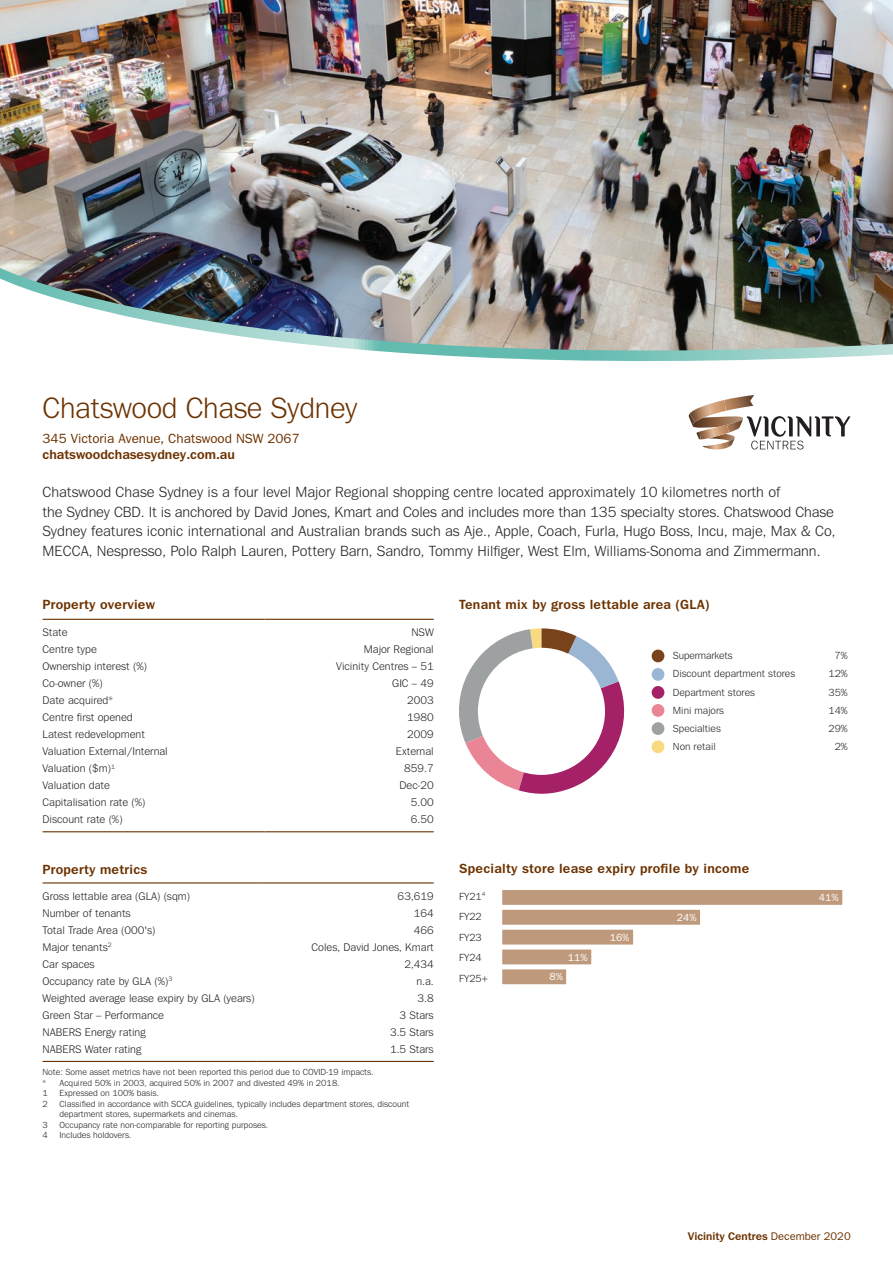
<style>
.page{position:relative;width:893px;height:1263px;background:#fff}
.page>*{position:absolute;margin:0;border:0;box-sizing:border-box;transform-origin:0 0}
.t1{font:30px "Tee Franklin";letter-spacing:-.01em;color:#6d3201}
.t2{font:15px/19.5px "Tee Franklin";color:#231f20}
.t3{font:700 13.5px "Tee Franklin";letter-spacing:.02em;color:#6d3201}
.t4{font:500 13.5px "Tee Franklin";color:#6d3201}
.t5{font:700 13.5px "Tee Franklin";color:#6d3201}
.t6{font:11.25px "Tee Franklin";color:#231f20}
.t7{font:700 11.25px "Tee Franklin";color:#6d3201}
.t8{font:10.5px/20.4px "Tee Franklin";color:#231f20}
.t9{font:500 10.5px "Tee Franklin";color:#fff}
.t10{font:9px/10.5px "Tee Franklin";color:#231f20}
.s1{font-weight:500}
</style>
<div class="page">
<svg style="left:689px;top:395px;width:161px;height:55px"></svg>
<div style="left:501px;top:968px;width:67px;height:18px;background:#bf997b"></div>
<div style="left:499px;top:966px;width:70px;height:21px;border:3px solid #fff"></div>
<div style="left:501px;top:948px;width:92px;height:18px;background:#bf997b"></div>
<div style="left:499px;top:946px;width:95px;height:21px;border:3px solid #fff"></div>
<div style="left:501px;top:928px;width:134px;height:18px;background:#bf997b"></div>
<div style="left:499px;top:927px;width:137px;height:20px;border:3px solid #fff"></div>
<div style="left:501px;top:908px;width:200px;height:18px;background:#bf997b"></div>
<div style="left:499px;top:907px;width:204px;height:21px;border:3px solid #fff"></div>
<div style="left:501px;top:888px;width:343px;height:18px;background:#bf997b"></div>
<div style="left:499px;top:887px;width:346px;height:21px;border:3px solid #fff"></div>
<svg style="left:459px;top:628px;width:166px;height:166px"></svg>
<div style="left:478px;top:648px;width:127px;height:127px;background:#fff;border-radius:50%"></div>
<div style="left:652px;top:650px;width:12px;height:12px;background:#78431a;border-radius:50%"></div>
<div style="left:652px;top:668px;width:12px;height:13px;background:#9ab6d3;border-radius:50%"></div>
<div style="left:652px;top:686px;width:12px;height:13px;background:#a42067;border-radius:50%"></div>
<div style="left:652px;top:704px;width:12px;height:13px;background:#ea8596;border-radius:50%"></div>
<div style="left:652px;top:722px;width:12px;height:13px;background:#9ea1a1;border-radius:50%"></div>
<div style="left:652px;top:740px;width:12px;height:13px;background:#f8da81;border-radius:50%"></div>
<hr style="left:43px;top:619px;width:221px;height:1px;background:#6d3201">
<hr style="left:264px;top:619px;width:170px;height:1px;background:#6d3201">
<hr style="left:43px;top:831px;width:221px;height:1px;background:#6d3201">
<hr style="left:264px;top:831px;width:170px;height:1px;background:#6d3201">
<hr style="left:43px;top:882px;width:214px;height:1px;background:#6d3201">
<hr style="left:257px;top:882px;width:177px;height:1px;background:#6d3201">
<hr style="left:43px;top:1061px;width:214px;height:1px;background:#6d3201">
<hr style="left:257px;top:1061px;width:177px;height:1px;background:#6d3201">
<svg style="left:391px;top:352px;width:502px;height:9px"></svg>
<img style="left:0;top:0;width:893px;height:352px">
<h1 class="t1" style="left:43px;top:390px;width:317px">Chatswood Chase Sydney</h1>
<p class="t4" style="left:43px;top:430px;width:259px">345 Victoria Avenue, Chatswood NSW 2067</p>
<p class="t5" style="left:43px;top:447px;width:194px">chatswoodchasesydney.com.au</p>
<p class="t2" style="left:43px;top:483px;width:794px">Chatswood Chase Sydney is a four level Major Regional shopping centre located approximately 10 kilometres north of<br>the Sydney CBD. It is anchored by David Jones, Kmart and Coles and includes more than 135 specialty stores. Chatswood Chase Sydney features iconic international and Australian brands such as Aje., Apple, Coach, Furla, Hugo Boss, Incu, maje, Max &amp; Co, MECCA, Nespresso, Polo Ralph Lauren, Pottery Barn, Sandro, Tommy Hilfiger, West Elm, Williams-Sonoma and Zimmermann.</p>
<p class="t3" style="left:43px;top:597px;width:114px">Property overview</p>
<p class="t3" style="left:459px;top:597px;width:252px">Tenant mix by gross lettable area (GLA)</p>
<p class="t6" style="left:43px;top:626px;width:27px">State</p>
<p class="t6" style="left:411px;top:626px;width:24px">NSW</p>
<p class="t6" style="left:43px;top:643px;width:56px">Centre type</p>
<p class="t6" style="left:364px;top:643px;width:71px">Major Regional</p>
<p class="t6" style="left:43px;top:660px;width:106px">Ownership interest (%)</p>
<p class="t6" style="left:336px;top:660px;width:99px">Vicinity Centres – 51</p>
<p class="t6" style="left:43px;top:677px;width:62px">Co-owner (%)</p>
<p class="t6" style="left:392px;top:677px;width:43px">GIC – 49</p>
<p class="t6" style="left:43px;top:694px;width:72px">Date acquired*</p>
<p class="t6" style="left:407px;top:694px;width:28px">2003</p>
<p class="t6" style="left:43px;top:711px;width:92px">Centre first opened</p>
<p class="t6" style="left:407px;top:711px;width:28px">1980</p>
<p class="t6" style="left:43px;top:728px;width:104px">Latest redevelopment</p>
<p class="t6" style="left:407px;top:728px;width:28px">2009</p>
<p class="t6" style="left:43px;top:745px;width:127px">Valuation External/Internal</p>
<p class="t6" style="left:396px;top:745px;width:39px">External</p>
<p class="t6" style="left:43px;top:762px;width:74px">Valuation ($m)<sup>1</sup></p>
<p class="t6" style="left:404px;top:762px;width:31px">859.7</p>
<p class="t6" style="left:43px;top:779px;width:69px">Valuation date</p>
<p class="t6" style="left:399px;top:779px;width:36px">Dec-20</p>
<p class="t6" style="left:43px;top:796px;width:105px">Capitalisation rate (%)</p>
<p class="t6" style="left:411px;top:796px;width:24px">5.00</p>
<p class="t6" style="left:43px;top:813px;width:82px">Discount rate (%)</p>
<p class="t6" style="left:411px;top:813px;width:24px">6.50</p>
<p class="t3" style="left:43px;top:861px;width:106px">Property metrics</p>
<p class="t6" style="left:43px;top:889px;width:149px">Gross lettable area (GLA) (sqm)</p>
<p class="t6" style="left:398px;top:889px;width:38px">63,619</p>
<p class="t6" style="left:43px;top:906px;width:90px">Number of tenants</p>
<p class="t6" style="left:414px;top:906px;width:22px">164</p>
<p class="t6" style="left:43px;top:923px;width:114px">Total Trade Area (000's)</p>
<p class="t6" style="left:414px;top:923px;width:22px">466</p>
<p class="t6" style="left:43px;top:940px;width:71px">Major tenants<sup>2</sup></p>
<p class="t6" style="left:312px;top:940px;width:124px">Coles, David Jones, Kmart</p>
<p class="t6" style="left:43px;top:957px;width:54px">Car spaces</p>
<p class="t6" style="left:404px;top:957px;width:31px">2,434</p>
<p class="t6" style="left:43px;top:974px;width:131px">Occupancy rate by GLA (%)<sup>3</sup></p>
<p class="t6" style="left:416px;top:974px;width:19px">n.a.</p>
<p class="t6" style="left:43px;top:991px;width:214px">Weighted average lease expiry by GLA (years)</p>
<p class="t6" style="left:417px;top:991px;width:18px">3.8</p>
<p class="t6" style="left:43px;top:1008px;width:123px">Green Star – Performance</p>
<p class="t6" style="left:400px;top:1008px;width:36px">3 Stars</p>
<p class="t6" style="left:43px;top:1025px;width:105px">NABERS Energy rating</p>
<p class="t6" style="left:390px;top:1025px;width:45px">3.5 Stars</p>
<p class="t6" style="left:43px;top:1043px;width:100px">NABERS Water rating</p>
<p class="t6" style="left:390px;top:1043px;width:45px">1.5 Stars</p>
<p class="t10" style="left:43px;top:1067px;width:333px">Note: Some asset metrics have not been reported this period due to COVID-19 impacts. * Acquired 50% in 2003, acquired 50% in 2007 and divested 49% in 2018.<br>1</p>
<p class="t10" style="left:60px;top:1088px;width:101px">Expressed on 100% basis.</p>
<p class="t10" style="left:43px;top:1098px;width:7px">2</p>
<p class="t10" style="left:60px;top:1098px;width:351px">Classified in accordance with SCCA guidelines, typically includes department stores, discount department stores, supermarkets and cinemas.</p>
<p class="t10" style="left:43px;top:1119px;width:7px">3</p>
<p class="t10" style="left:60px;top:1119px;width:210px">Occupancy rate non-comparable for reporting purposes.</p>
<p class="t10" style="left:43px;top:1130px;width:7px">4</p>
<p class="t10" style="left:60px;top:1130px;width:73px">Includes holdovers.</p>
<p class="t8" style="left:673px;top:645px;width:61px">Supermarkets</p>
<p class="t8" style="left:835px;top:645px;width:15px">7%</p>
<p class="t8" style="left:673px;top:663px;width:124px">Discount department stores</p>
<p class="t8" style="left:828px;top:663px;width:21px">12%</p>
<p class="t8" style="left:673px;top:682px;width:83px">Department stores</p>
<p class="t8" style="left:828px;top:682px;width:21px">35%</p>
<p class="t8" style="left:673px;top:700px;width:53px">Mini majors</p>
<p class="t8" style="left:828px;top:700px;width:21px">14%</p>
<p class="t8" style="left:673px;top:718px;width:49px">Specialties</p>
<p class="t8" style="left:828px;top:718px;width:21px">29%</p>
<p class="t8" style="left:673px;top:737px;width:44px">Non retail</p>
<p class="t8" style="left:835px;top:737px;width:15px">2%</p>
<p class="t3" style="left:459px;top:861px;width:291px">Specialty store lease expiry profile by income</p>
<p class="t8" style="left:459px;top:886px;width:31px">FY21<sup>4<br></sup>FY22<br>FY23<br>FY24<br>FY25+</p>
<p class="t9" style="left:568px;top:951px;width:21px">11%</p>
<p class="t9" style="left:550px;top:970px;width:15px">8%</p>
<p class="t9" style="left:610px;top:931px;width:21px">16%</p>
<p class="t9" style="left:677px;top:911px;width:21px">24%</p>
<p class="t9" style="left:819px;top:891px;width:21px">41%</p>
<p class="t7" style="left:688px;top:1230px;width:164px">Vicinity Centres <span class="s1">December 2020</span></p>
</div>
